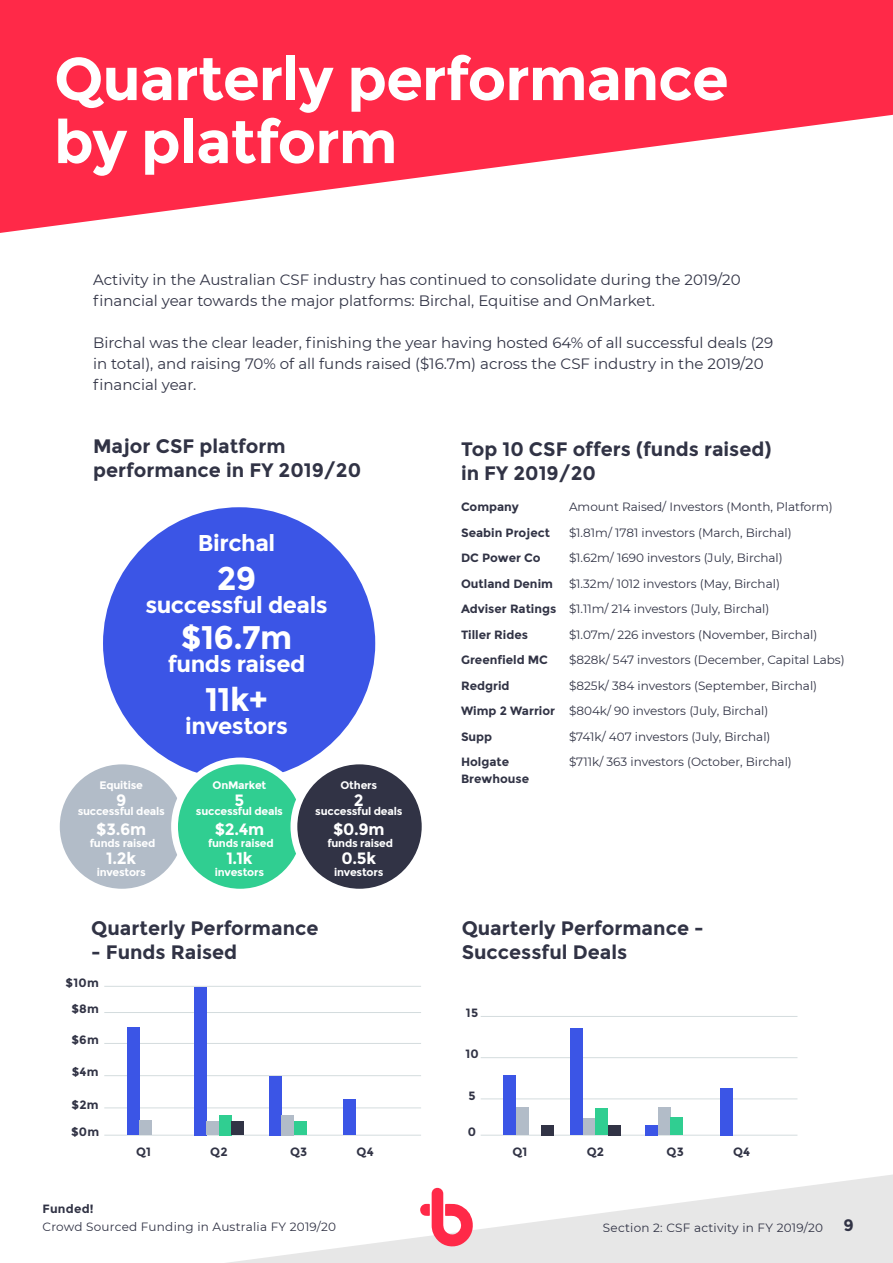
<style>
.page{position:relative;width:893px;height:1263px;background:#fff}
.page>*{position:absolute;margin:0;border:0;box-sizing:border-box;transform-origin:0 0}
.t1{font:700 60px/63px "Montserrat";letter-spacing:-.02em;color:#fff}
.t2{font:700 32.7px "Montserrat";letter-spacing:-.02em;color:#fff}
.t3{font:700 22.95px "Montserrat";letter-spacing:-.02em;color:#fff}
.t4{font:700 19.5px/24px "Montserrat";color:#313345}
.t5{font:700 16.5px "Montserrat";color:#313345}
.t6{font:700 16.35px "Montserrat";letter-spacing:-.02em;color:#fff}
.t7{font:15px/21px "Montserrat";color:#313345}
.t8{font:12px/25.5px "Montserrat";color:#313345}
.t9{font:700 12px "Montserrat";color:#313345}
.t10{font:12px "Montserrat";letter-spacing:.02em;color:#313345}
.t11{font:700 10.95px "Montserrat";letter-spacing:-.02em;color:#fff}
.s1{font-weight:700}
</style>
<div class="page">
<hr style="left:104px;top:1135px;width:317px;height:1px;background:#d4dcde">
<hr style="left:481px;top:1135px;width:316px;height:1px;background:#d4dcde">
<hr style="left:104px;top:1107px;width:317px;height:1px;background:#d4dcde">
<hr style="left:481px;top:1098px;width:316px;height:1px;background:#d4dcde">
<hr style="left:104px;top:1075px;width:317px;height:1px;background:#d4dcde">
<hr style="left:481px;top:1057px;width:316px;height:1px;background:#d4dcde">
<hr style="left:104px;top:1043px;width:317px;height:1px;background:#d4dcde">
<hr style="left:104px;top:1012px;width:317px;height:1px;background:#d4dcde">
<hr style="left:104px;top:986px;width:317px;height:1px;background:#d4dcde">
<hr style="left:481px;top:1016px;width:316px;height:1px;background:#d4dcde">
<svg style="left:0;top:0;width:893px;height:233px;fill:#ff2948"></svg>
<svg style="left:227px;top:1174px;width:666px;height:89px;fill:#e7e7e7"></svg>
<svg style="left:420px;top:1188px;width:54px;height:60px"></svg>
<div style="left:103px;top:507px;width:272px;height:272px;background:#3b55e6;border-radius:50%"></div>
<div style="left:56px;top:761px;width:132px;height:131px;background:#b2bcc8;border-radius:50%"></div>
<div style="left:53px;top:757px;width:138px;height:138px;border:7px solid #fff;border-radius:50%"></div>
<div style="left:175px;top:761px;width:131px;height:131px;background:#30ce91;border-radius:50%"></div>
<div style="left:171px;top:757px;width:138px;height:138px;border:7px solid #fff;border-radius:50%"></div>
<div style="left:294px;top:761px;width:131px;height:131px;background:#313345;border-radius:50%"></div>
<div style="left:290px;top:757px;width:138px;height:138px;border:7px solid #fff;border-radius:50%"></div>
<div style="left:127px;top:1027px;width:13px;height:108px;background:#3b55e6"></div>
<div style="left:504px;top:1075px;width:12px;height:60px;background:#3b55e6"></div>
<div style="left:194px;top:987px;width:13px;height:148px;background:#3b55e6"></div>
<div style="left:570px;top:1029px;width:13px;height:106px;background:#3b55e6"></div>
<div style="left:269px;top:1076px;width:12px;height:59px;background:#3b55e6"></div>
<div style="left:645px;top:1125px;width:13px;height:10px;background:#3b55e6"></div>
<div style="left:343px;top:1100px;width:13px;height:35px;background:#3b55e6"></div>
<div style="left:720px;top:1088px;width:12px;height:47px;background:#3b55e6"></div>
<div style="left:140px;top:1120px;width:12px;height:15px;background:#b2bcc8"></div>
<div style="left:516px;top:1107px;width:13px;height:28px;background:#b2bcc8"></div>
<div style="left:207px;top:1121px;width:12px;height:14px;background:#b2bcc8"></div>
<div style="left:583px;top:1118px;width:12px;height:17px;background:#b2bcc8"></div>
<div style="left:281px;top:1115px;width:13px;height:20px;background:#b2bcc8"></div>
<div style="left:658px;top:1107px;width:12px;height:28px;background:#b2bcc8"></div>
<div style="left:219px;top:1115px;width:12px;height:20px;background:#30ce91"></div>
<div style="left:595px;top:1108px;width:13px;height:27px;background:#30ce91"></div>
<div style="left:294px;top:1121px;width:12px;height:14px;background:#30ce91"></div>
<div style="left:670px;top:1117px;width:13px;height:18px;background:#30ce91"></div>
<div style="left:541px;top:1125px;width:13px;height:10px;background:#313345"></div>
<div style="left:231px;top:1121px;width:13px;height:14px;background:#313345"></div>
<div style="left:608px;top:1125px;width:12px;height:10px;background:#313345"></div>
<h1 class="t1" style="left:54px;top:48px;width:676px">Quarterly performance by platform</h1>
<p class="t7" style="left:93px;top:269px;width:649px">Activity in the Australian CSF industry has continued to consolidate during the 2019/20 financial year towards the major platforms: Birchal, Equitise and OnMarket.</p>
<p class="t7" style="left:93px;top:332px;width:682px">Birchal was the clear leader, finishing the year having hosted 64% of all successful deals (29 in total), and raising 70% of all funds raised ($16.7m) across the CSF industry in the 2019/20 financial year.</p>
<h3 class="t4" style="left:93px;top:434px;width:270px">Major CSF platform performance in FY 2019/20</h3>
<h3 class="t3" style="left:198px;top:529px;width:79px">Birchal</h3>
<h2 class="t2" style="left:217px;top:559px;width:41px">29</h2>
<h3 class="t3" style="left:145px;top:591px;width:184px">successful deals</h3>
<h2 class="t2" style="left:181px;top:618px;width:113px">$16.7m</h2>
<h3 class="t3" style="left:168px;top:650px;width:139px">funds raised</h3>
<h2 class="t2" style="left:205px;top:680px;width:64px">11k+</h2>
<h3 class="t3" style="left:185px;top:712px;width:104px">investors</h3>
<p class="t11" style="left:100px;top:778px;width:45px">Equitise</p>
<h3 class="t6" style="left:116px;top:790px;width:12px">9</h3>
<p class="t11" style="left:78px;top:804px;width:89px">successful deals</p>
<h3 class="t6" style="left:96px;top:819px;width:51px">$3.6m</h3>
<p class="t11" style="left:90px;top:836px;width:67px">funds raised</p>
<h3 class="t6" style="left:106px;top:849px;width:31px">1.2k</h3>
<p class="t11" style="left:97px;top:866px;width:51px">investors</p>
<p class="t11" style="left:213px;top:778px;width:55px">OnMarket</p>
<h3 class="t6" style="left:235px;top:790px;width:11px">5</h3>
<p class="t11" style="left:196px;top:804px;width:89px">successful deals</p>
<h3 class="t6" style="left:215px;top:819px;width:51px">$2.4m</h3>
<p class="t11" style="left:208px;top:836px;width:67px">funds raised</p>
<h3 class="t6" style="left:226px;top:849px;width:28px">1.1k</h3>
<p class="t11" style="left:215px;top:866px;width:51px">investors</p>
<p class="t11" style="left:341px;top:778px;width:38px">Others</p>
<h3 class="t6" style="left:354px;top:790px;width:11px">2</h3>
<p class="t11" style="left:315px;top:804px;width:89px">successful deals</p>
<h3 class="t6" style="left:333px;top:819px;width:53px">$0.9m</h3>
<p class="t11" style="left:327px;top:836px;width:67px">funds raised</p>
<h3 class="t6" style="left:342px;top:849px;width:36px">0.5k</h3>
<p class="t11" style="left:334px;top:866px;width:51px">investors</p>
<h3 class="t4" style="left:91px;top:916px;width:229px">Quarterly Performance</h3>
<h3 class="t4" style="left:91px;top:940px;width:148px">- Funds Raised</h3>
<p class="t9" style="left:66px;top:976px;width:35px">$10m</p>
<p class="t9" style="left:71px;top:1002px;width:29px">$8m</p>
<p class="t9" style="left:71px;top:1033px;width:29px">$6m</p>
<p class="t9" style="left:72px;top:1065px;width:28px">$4m</p>
<p class="t9" style="left:72px;top:1097px;width:29px">$2m</p>
<h3 class="t4" style="left:461px;top:437px;width:312px">Top 10 CSF offers (funds raised) in FY 2019/20</h3>
<p class="t9" style="left:461px;top:500px;width:59px">Company</p>
<p class="t8" style="left:569px;top:494px;width:265px">Amount Raised/ Investors (Month, Platform)</p>
<p class="t9" style="left:461px;top:525px;width:91px">Seabin Project</p>
<p class="t8" style="left:569px;top:519px;width:224px">$1.81m/ 1781 investors (March, Birchal)</p>
<p class="t9" style="left:461px;top:551px;width:81px">DC Power Co</p>
<p class="t8" style="left:569px;top:545px;width:215px">$1.62m/ 1690 investors (July, Birchal)</p>
<p class="t9" style="left:461px;top:576px;width:93px">Outland Denim</p>
<p class="t8" style="left:461px;top:570px;width:320px;text-indent:108px">$1.32m/ 1012 investors (May, Birchal)<br><span class="s1">Adviser Ratings</span> $1.11m/ 214 investors (July, Birchal)<br><span class="s1">Tiller Rides</span></p>
<p class="t8" style="left:569px;top:621px;width:250px">$1.07m/ 226 investors (November, Birchal)</p>
<p class="t9" style="left:461px;top:653px;width:89px">Greenfield MC</p>
<p class="t8" style="left:569px;top:647px;width:277px">$828k/ 547 investors (December, Capital Labs)</p>
<p class="t9" style="left:461px;top:678px;width:50px">Redgrid</p>
<p class="t8" style="left:461px;top:672px;width:358px;text-indent:108px">$825k/ 384 investors (September, Birchal)<br><span class="s1">Wimp 2 Warrior</span> $804k/ 90 investors (July, Birchal)<br><span class="s1">Supp</span></p>
<p class="t8" style="left:569px;top:723px;width:203px">$741k/ 407 investors (July, Birchal)</p>
<p class="t9" style="left:461px;top:755px;width:50px">Holgate</p>
<p class="t8" style="left:569px;top:749px;width:224px">$711k/ 363 investors (October, Birchal)</p>
<p class="t9" style="left:461px;top:771px;width:70px">Brewhouse</p>
<h3 class="t4" style="left:462px;top:916px;width:244px">Quarterly Performance -<br>Successful Deals</h3>
<p class="t9" style="left:466px;top:1006px;width:14px">15</p>
<p class="t9" style="left:465px;top:1047px;width:15px">10</p>
<p class="t9" style="left:468px;top:1088px;width:9px">5</p>
<p class="t9" style="left:71px;top:1124px;width:30px">$0m</p>
<p class="t9" style="left:468px;top:1124px;width:10px">0</p>
<p class="t9" style="left:136px;top:1144px;width:16px">Q1</p>
<p class="t9" style="left:210px;top:1144px;width:19px">Q2</p>
<p class="t9" style="left:290px;top:1144px;width:19px">Q3</p>
<p class="t9" style="left:357px;top:1144px;width:19px">Q4</p>
<p class="t9" style="left:512px;top:1144px;width:16px">Q1</p>
<p class="t9" style="left:587px;top:1144px;width:19px">Q2</p>
<p class="t9" style="left:666px;top:1144px;width:19px">Q3</p>
<p class="t9" style="left:733px;top:1144px;width:19px">Q4</p>
<p class="t9" style="left:43px;top:1202px;width:53px">Funded!</p>
<p class="t10" style="left:43px;top:1219px;width:295px">Crowd Sourced Funding in Australia FY 2019/20</p>
<h3 class="t5" style="left:843px;top:1215px;width:12px">9</h3>
<p class="t10" style="left:603px;top:1219px;width:222px">Section 2: CSF activity in FY 2019/20</p>
</div>
